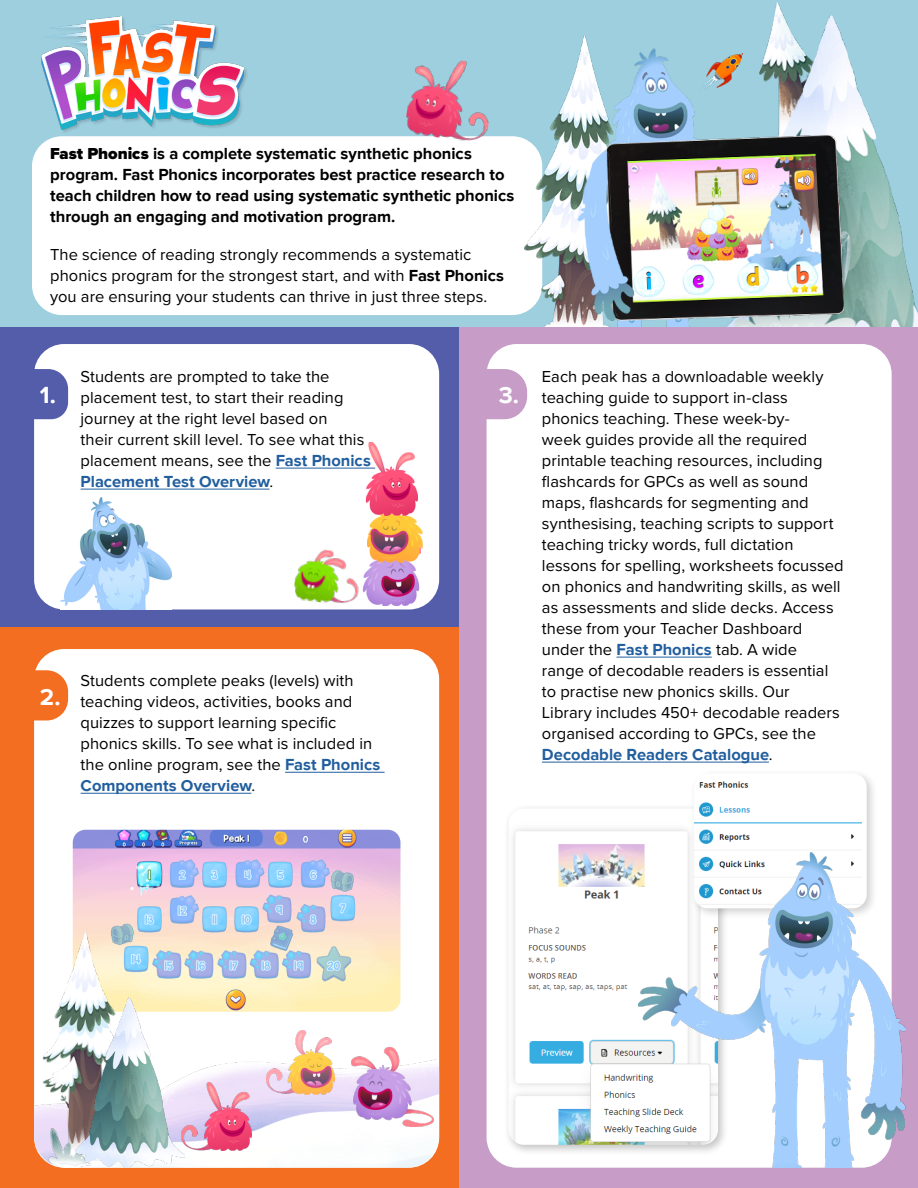
<style>
.page{position:relative;width:918px;height:1188px;background:#fff}
.page>*{position:absolute;margin:0;border:0;box-sizing:border-box;transform-origin:0 0}
.t1{font:700 24px "Proxima Nova";color:#fff}
.t2{font:16.5px/21px "Proxima Nova";letter-spacing:.005em;color:#000}
.t3{font:700 16.5px/21px "Proxima Nova";color:#000}
.s1{font-weight:900}
.s2{font-weight:700}
.s3{font-weight:700;color:#215e9e}
</style>
<div class="page">
<div style="left:0;top:0;width:918px;height:406px;background:#9ecfdf"></div>
<img style="left:770px;top:2px;width:148px;height:325px">
<div style="left:32px;top:136px;width:510px;height:179px;background:#fff;border-radius:30px"></div>
<img style="left:524px;top:36px;width:320px;height:291px">
<div style="left:459px;top:327px;width:459px;height:861px;background:#c79dc8"></div>
<div style="left:0;top:626px;width:459px;height:562px;background:#f36e21"></div>
<div style="left:34px;top:649px;width:405px;height:519px;background:#fff;border-radius:30px"></div>
<img style="left:41px;top:16px;width:202px;height:114px">
<svg style="left:34px;top:670px;width:34px;height:50px;background:#f47e3a"></svg>
<hr style="left:285px;top:772px;width:100px;height:1px;background:#215e9e">
<hr style="left:81px;top:793px;width:170px;height:1px;background:#215e9e">
<img style="left:73px;top:830px;width:327px;height:182px">
<div style="left:0;top:327px;width:459px;height:299px;background:#545da9"></div>
<div style="left:34px;top:344px;width:405px;height:265px;background:#fff;border-radius:30px"></div>
<svg style="left:34px;top:369px;width:34px;height:50px;background:#626ab0"></svg>
<img style="left:404px;top:60px;width:93px;height:81px">
<div style="left:487px;top:344px;width:405px;height:824px;background:#fff;border-radius:30px"></div>
<svg style="left:487px;top:369px;width:40px;height:50px;background:#cca7cd"></svg>
<hr style="left:617px;top:657px;width:95px;height:1px;background:#215e9e">
<hr style="left:542px;top:762px;width:227px;height:1px;background:#215e9e">
<div style="left:503px;top:803px;width:226px;height:353px;background:#000;opacity:.24"></div>
<img style="left:509px;top:809px;width:180px;height:336px">
<div style="left:689px;top:768px;width:189px;height:151px;background:#000;opacity:.19"></div>
<img style="left:694px;top:773px;width:173px;height:79px">
<img style="left:638px;top:852px;width:267px;height:316px">
<img style="left:294px;top:549px;width:65px;height:55px">
<img style="left:34px;top:1041px;width:405px;height:127px">
<img style="left:352px;top:1047px;width:82px;height:80px">
<img style="left:266px;top:1031px;width:68px;height:63px">
<img style="left:35px;top:932px;width:89px;height:236px">
<img style="left:75px;top:997px;width:110px;height:171px">
<img style="left:181px;top:1083px;width:71px;height:67px">
<img style="left:60px;top:498px;width:112px;height:111px">
<img style="left:362px;top:563px;width:58px;height:43px">
<img style="left:367px;top:515px;width:56px;height:34px">
<img style="left:367px;top:535px;width:54px;height:28px">
<img style="left:366px;top:442px;width:50px;height:61px">
<img style="left:367px;top:487px;width:51px;height:28px">
<hr style="left:276px;top:468px;width:99px;height:1px;background:#215e9e">
<hr style="left:81px;top:489px;width:188px;height:1px;background:#215e9e">
<p class="t3" style="left:50px;top:143px;width:466px"><span class="s1">Fast Phonics</span> is a complete systematic synthetic phonics program. Fast Phonics incorporates best practice research to teach children how to read using systematic synthetic phonics through an engaging and motivation program.</p>
<p class="t2" style="left:50px;top:243px;width:455px">The science of reading strongly recommends a systematic phonics program for the strongest start, and with <span class="s2">Fast Phonics </span>you are ensuring your students can thrive in just three steps.</p>
<p class="t2" style="left:81px;top:365px;width:292px">Students are prompted to take the placement test, to start their reading journey at the right level based on<br>their current skill level. To see what this placement means, see the <span class="s3">Fast Phonics Placement Test Overview</span>.</p>
<p class="t1" style="left:40px;top:382px;width:18px">1.</p>
<p class="t1" style="left:499px;top:382px;width:22px">3.</p>
<p class="t1" style="left:40px;top:683px;width:22px">2.</p>
<p class="t2" style="left:81px;top:670px;width:301px">Students complete peaks (levels) with teaching videos, activities, books and quizzes to support learning specific phonics skills. To see what is included in the online program, see the <span class="s3">Fast Phonics Components Overview</span>.</p>
<p class="t2" style="left:542px;top:365px;width:303px">Each peak has a downloadable weekly teaching guide to support in-class phonics teaching. These week-by-<br>week guides provide all the required printable teaching resources, including flashcards for GPCs as well as sound maps, flashcards for segmenting and synthesising, teaching scripts to support teaching tricky words, full dictation lessons for spelling, worksheets focussed on phonics and handwriting skills, as well as assessments and slide decks. Access these from your Teacher Dashboard under the <span class="s3">Fast Phonics</span> tab. A wide<br>range of decodable readers is essential to practise new phonics skills. Our Library includes 450+ decodable readers organised according to GPCs, see the <span class="s3">Decodable Readers Catalogue</span>.</p>
</div>
